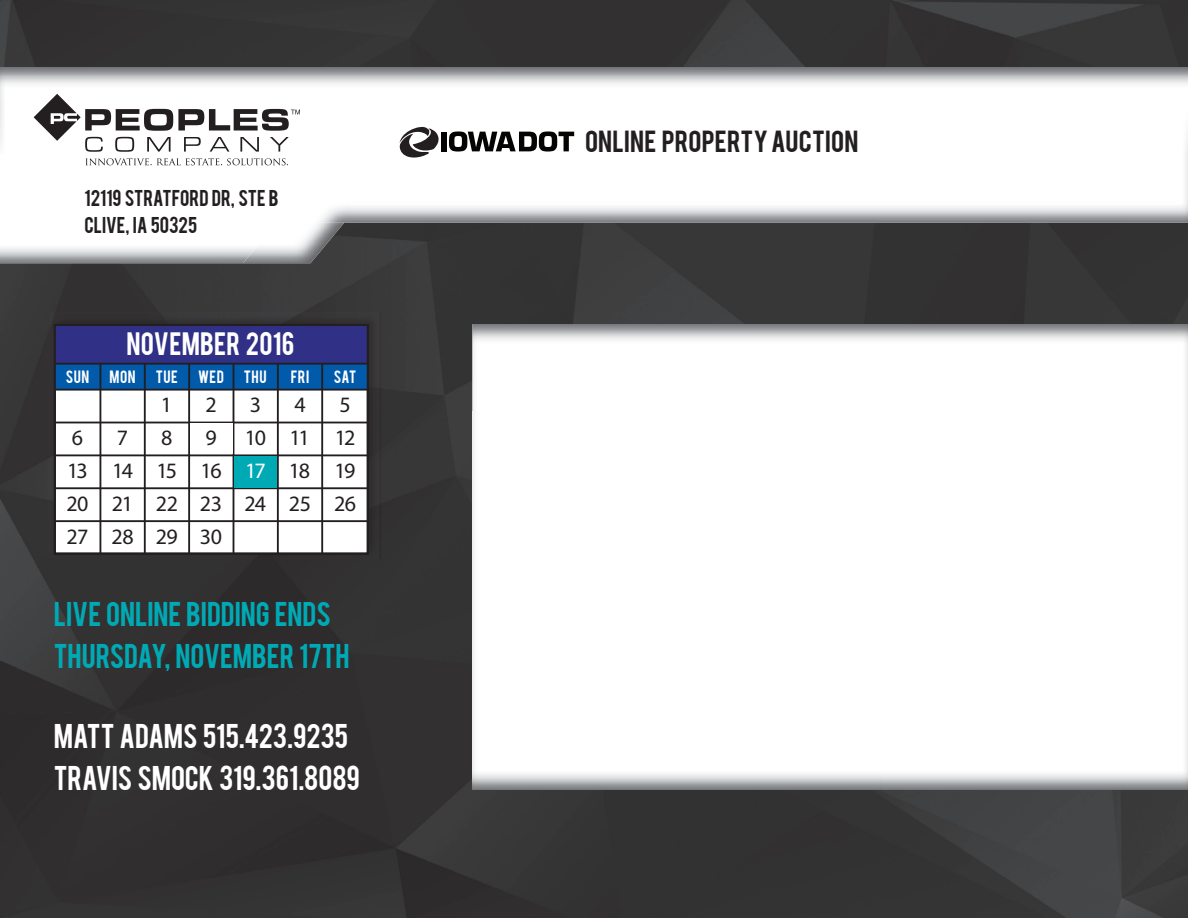
<style>
.page{position:relative;width:1188px;height:918px;background:#fff}
.page>*{position:absolute;margin:0;border:0;box-sizing:border-box;transform-origin:0 0}
.t1{font:27px/42px "Bebas";color:#fff}
.t2{font:27px/42px "Bebas";color:#00aab5}
.t3{font:25.5px "Bebas";letter-spacing:.01em;color:#fff}
.t4{font:24px "Bebas";letter-spacing:.01em;color:#231f20;scale:1.05 1}
.t5{font:22.05px/32.7px "Myriad Pro";letter-spacing:-.055em;color:#231f20;text-align:justify}
.t6{font:18px/27px "Bebas";color:#231f20}
.t7{font:13.95px "Bebas";letter-spacing:.035em;color:#fff}
.s1{color:#fff}
</style>
<div class="page">
<img style="left:0;top:0;width:1188px;height:918px">
<img style="left:472px;top:324px;width:716px;height:88px">
<img style="left:523px;top:790px;width:665px;height:1px">
<img style="left:0;top:68px;width:1188px;height:33px">
<img style="left:310px;top:223px;width:34px;height:40px">
<img style="left:0;top:101px;width:310px;height:162px">
<img style="left:309px;top:101px;width:879px;height:122px">
<img style="left:50px;top:313px;width:330px;height:246px">
<div style="left:55px;top:325px;width:313px;height:229px;background:#fff"></div>
<div style="left:55px;top:325px;width:313px;height:39px;background:#303087"></div>
<div style="left:55px;top:364px;width:312px;height:25px;background:#015aaa"></div>
<div style="left:54px;top:324px;width:315px;height:231px;border:2px solid #231f20"></div>
<hr style="left:100px;top:364px;width:1px;height:190px;background:#231f20">
<hr style="left:144px;top:364px;width:2px;height:190px;background:#231f20">
<hr style="left:188px;top:364px;width:2px;height:190px;background:#231f20">
<hr style="left:233px;top:364px;width:1px;height:190px;background:#231f20">
<hr style="left:277px;top:364px;width:2px;height:190px;background:#231f20">
<hr style="left:321px;top:364px;width:2px;height:190px;background:#231f20">
<hr style="left:55px;top:363px;width:313px;height:2px;background:#231f20">
<hr style="left:55px;top:389px;width:313px;height:2px;background:#231f20">
<hr style="left:55px;top:422px;width:313px;height:1px;background:#231f20">
<hr style="left:55px;top:454px;width:313px;height:2px;background:#231f20">
<hr style="left:55px;top:487px;width:313px;height:2px;background:#231f20">
<hr style="left:55px;top:520px;width:313px;height:2px;background:#231f20">
<div style="left:234px;top:456px;width:43px;height:31px;background:#00aab5"></div>
<svg style="left:34px;top:94px;width:266px;height:58px"></svg>
<svg style="left:86px;top:158px;width:202px;height:7px"></svg>
<img style="left:472px;top:412px;width:716px;height:378px">
<div style="left:441px;top:132px;width:6px;height:19px;background:#040503"></div>
<svg style="left:449px;top:131px;width:125px;height:21px"></svg>
<svg style="left:400px;top:127px;width:39px;height:31px"></svg>
<p class="t6" style="left:85px;top:183px;width:196px">12119 STRATFORD DR, STE B<br>CLIVE, IA 50325</p>
<p class="t3" style="left:127px;top:325px;width:169px">NOVEMBER 2016</p>
<p class="t7" style="left:66px;top:366px;width:25px">SUN</p>
<p class="t7" style="left:109px;top:366px;width:28px">MON</p>
<p class="t7" style="left:156px;top:366px;width:24px">TUE</p>
<p class="t7" style="left:198px;top:366px;width:27px">WED</p>
<p class="t7" style="left:244px;top:366px;width:24px">THU</p>
<p class="t7" style="left:291px;top:366px;width:20px">FRI</p>
<p class="t7" style="left:334px;top:366px;width:24px">SAT</p>
<p class="t5" style="left:161px;top:388px;width:13px">1</p>
<p class="t5" style="left:205px;top:388px;width:13px">2</p>
<p class="t5" style="left:250px;top:388px;width:13px">3</p>
<p class="t5" style="left:294px;top:388px;width:13px">4</p>
<p class="t5" style="left:339px;top:388px;width:13px">5</p>
<p class="t5" style="left:72px;top:421px;width:13px">6</p>
<p class="t5" style="left:117px;top:421px;width:13px">7</p>
<p class="t5" style="left:161px;top:421px;width:13px">8</p>
<p class="t5" style="left:206px;top:421px;width:13px">9</p>
<p class="t5" style="left:66px;top:421px;width:291px;text-indent:178px">10 11 12<br>13 14 15 16 <span class="s1">17</span> 18 19<br>20 21 22 23 24 25 26<br>27 28 29 30</p>
<p class="t2" style="left:54px;top:591px;width:297px">LIVE ONLINE BIDDING ENDS<br>THURSDAY, NOVEMBER 17TH</p>
<p class="t1" style="left:54px;top:713px;width:308px">MATT ADAMS 515.423.9235<br>TRAVIS SMOCK 319.361.8089</p>
<p class="t4" style="left:585px;top:124px;width:262px">ONLINE PROPERTY AUCTION</p>
</div>
